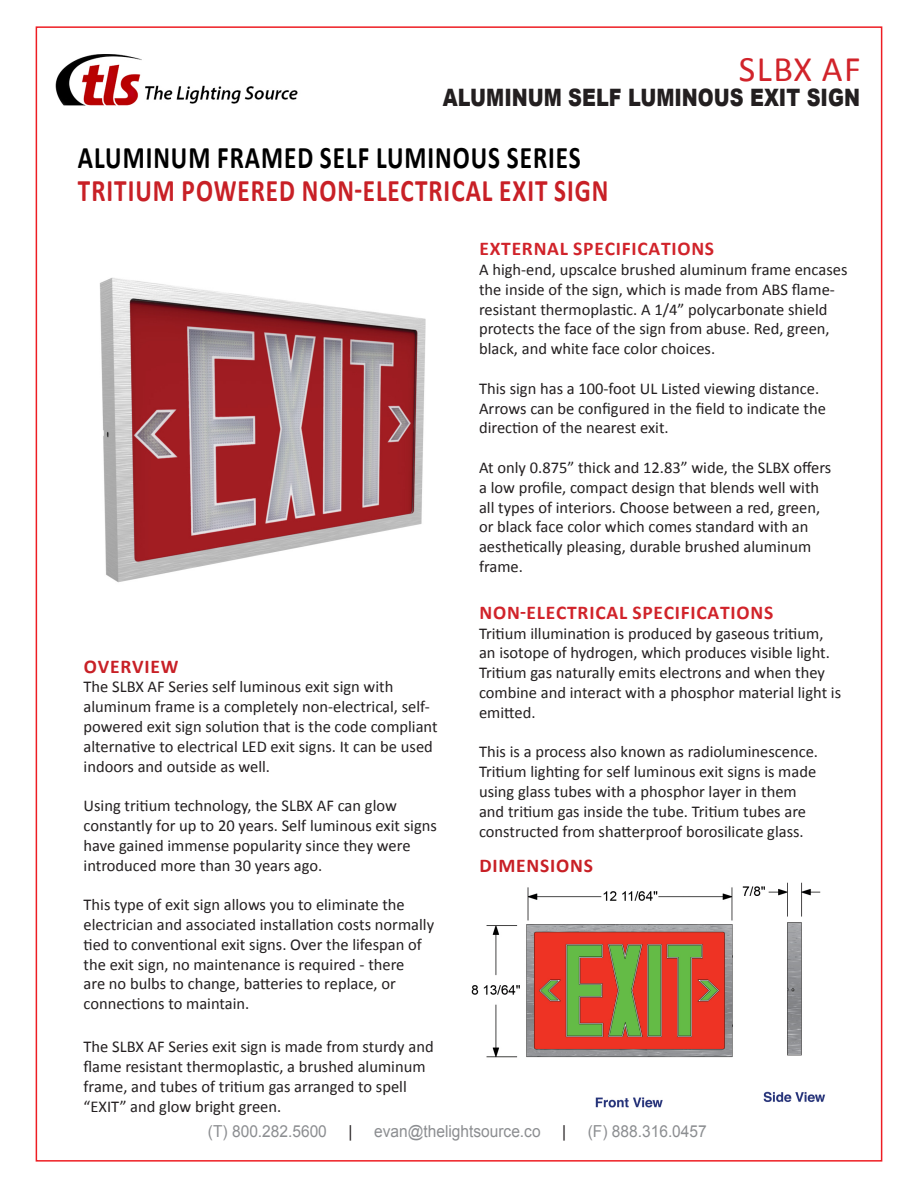
<style>
.page{position:relative;width:918px;height:1188px;background:#fff}
.page>*{position:absolute;margin:0;border:0;box-sizing:border-box;transform-origin:0 0}
.Series{font:36px "Calibri";letter-spacing:.04em;color:#d1232a}
.t1{font:700 31.5px "Calibri";letter-spacing:.04em;color:#c82026;scale:.8 1}
.t2{font:700 31.5px "Calibri";letter-spacing:.04em;color:#000;scale:.8 1}
.Description{font:900 24px "Arial";color:#231f20;scale:.8 1}
.Paragrah_Header{font:700 19.5px "Calibri";letter-spacing:.04em;color:#d1232a}
.Paragrah_Header-2{font:700 19.5px "Calibri";letter-spacing:.04em;color:#c82026}
.t3{font:16.5px/19.8px "Calibri";color:#231f20}
.t4{font:16.5px "Arial";color:#8c8e91;scale:.94 1}
.t5{font:16.5px "Arial";color:#231f20;scale:.94 1}
</style>
<div class="page">
<img style="left:55px;top:54px;width:243px;height:52px">
<img style="left:471px;top:882px;width:355px;height:226px">
<img style="left:100px;top:277px;width:326px;height:306px">
<p class="Series" style="left:739px;top:44px;width:123px">SLBX AF</p>
<p class="Description" style="left:443px;top:80px;width:523px">ALUMINUM SELF LUMINOUS EXIT SIGN</p>
<p class="t2" style="left:78px;top:135px;width:630px">ALUMINUM FRAMED SELF LUMINOUS SERIES</p>
<p class="t1" style="left:78px;top:168px;width:665px">TRITIUM POWERED NON-ELECTRICAL EXIT SIGN</p>
<p class="Paragrah_Header-2" style="left:84px;top:652px;width:96px">OVERVIEW</p>
<p class="t3" style="left:84px;top:677px;width:356px">The SLBX AF Series self luminous exit sign with aluminum frame is a completely non-electrical, self&shy;powered exit sign solution that is the code compliant alternative to electrical LED exit signs. It can be used indoors and outside as well.</p>
<p class="t3" style="left:84px;top:795px;width:355px">Using tritium technology, the SLBX AF can glow constantly for up to 20 years. Self luminous exit signs have gained immense popularity since they were introduced more than 30 years ago.</p>
<p class="t3" style="left:84px;top:894px;width:352px">This type of exit sign allows you to eliminate the electrician and associated installation costs normally tied to conventional exit signs. Over the lifespan of the exit sign, no maintenance is required - there<br>are no bulbs to change, batteries to replace, or connections to maintain.</p>
<p class="t3" style="left:84px;top:1037px;width:352px">The SLBX AF Series exit sign is made from sturdy and flame resistant thermoplastic, a brushed aluminum frame, and tubes of tritium gas arranged to spell “EXIT” and glow bright green.</p>
<p class="Paragrah_Header" style="left:479px;top:235px;width:236px">EXTERNAL SPECIFICATIONS</p>
<p class="t3" style="left:479px;top:259px;width:370px">A high-end, upscalce brushed aluminum frame encases the inside of the sign, which is made from ABS flame&shy;resistant thermoplastic. A 1/4” polycarbonate shield protects the face of the sign from abuse. Red, green, black, and white face color choices.</p>
<p class="t3" style="left:479px;top:378px;width:348px">This sign has a 100-foot UL Listed viewing distance.<br>Arrows can be configured in the field to indicate the direction of the nearest exit.</p>
<p class="t3" style="left:479px;top:457px;width:354px">At only 0.875” thick and 12.83” wide, the SLBX offers a low profile, compact design that blends well with all types of interiors. Choose between a red, green, or black face color which comes standard with an aesthetically pleasing, durable brushed aluminum frame.</p>
<p class="Paragrah_Header" style="left:479px;top:599px;width:295px">NON-ELECTRICAL SPECIFICATIONS</p>
<p class="t3" style="left:479px;top:623px;width:364px">Tritium illumination is produced by gaseous tritium, an isotope of hydrogen, which produces visible light.<br>Tritium gas naturally emits electrons and when they combine and interact with a phosphor material light is emitted.</p>
<p class="t3" style="left:479px;top:742px;width:341px">This is a process also known as radioluminescence.<br>Tritium lighting for self luminous exit signs is made using glass tubes with a phosphor layer in them and tritium gas inside the tube. Tritium tubes are constructed from shatterproof borosilicate glass.</p>
<p class="Paragrah_Header-2" style="left:479px;top:852px;width:115px">DIMENSIONS</p>
<p class="t4" style="left:208px;top:1121px;width:128px">(T) 800.282.5600</p>
<p class="t5" style="left:349px;top:1121px;width:6px">|</p>
<p class="t4" style="left:374px;top:1121px;width:179px">evan@thelightsource.co</p>
<p class="t5" style="left:562px;top:1121px;width:6px">|</p>
<p class="t4" style="left:588px;top:1121px;width:128px">(F) 888.316.0457</p>
</div>
